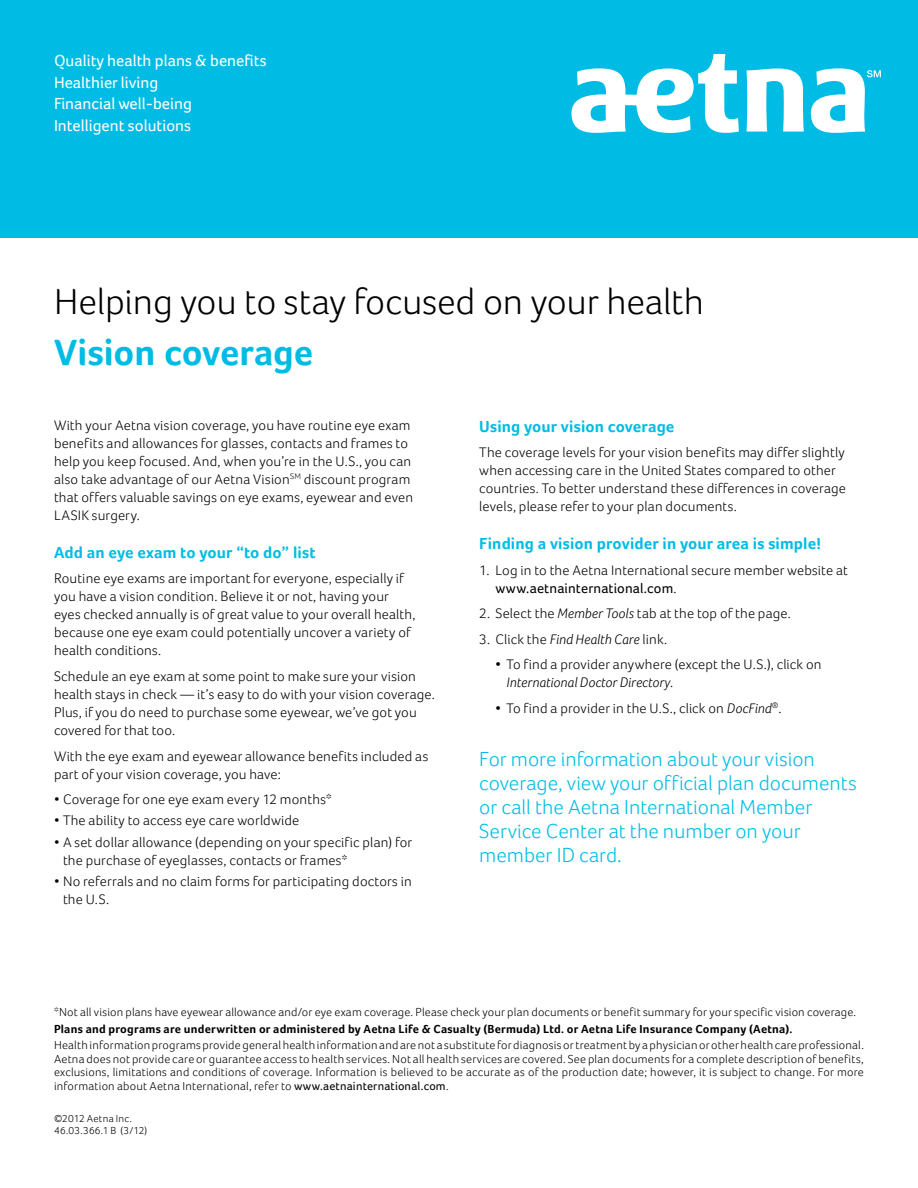
<style>
.page{position:relative;width:918px;height:1188px;background:#fff}
.page>*{position:absolute;margin:0;border:0;box-sizing:border-box;transform-origin:0 0}
.t1{font:300 37.5px "Foco";letter-spacing:-.005em;color:#000}
.t2{font:700 37.5px "Foco";letter-spacing:-.005em;color:#00bce4}
.t3{font:300 21px/24px "Foco";color:#00bce4}
.t4{font:700 16.5px "Foco";letter-spacing:.005em;color:#00bce4}
.t5{font:16.5px/21.8px "Foco";color:#fff}
.t6{font:300 14.25px/18px "Foco";letter-spacing:.01em;color:#000}
.t7{font:300 12px/13.5px "Foco";letter-spacing:.015em;color:#000;text-align:justify}
.t8{font:700 12px "Foco";letter-spacing:.02em;color:#000}
.t9{font:300 10.5px/12px "Foco";letter-spacing:.02em;color:#000}
.s1{font-weight:400}
.s2{font-style:italic}
</style>
<div class="page">
<div style="left:0;top:0;width:918px;height:238px;background:#00bce4"></div>
<svg style="left:572px;top:54px;width:309px;height:79px"></svg>
<p class="t5" style="left:54px;top:49px;width:214px">Quality health plans &amp; benefits<br>Healthier living<br>Financial well-being<br>Intelligent solutions</p>
<h1 class="t1" style="left:54px;top:280px;width:652px">Helping you to stay focused on your health</h1>
<h1 class="t2" style="left:54px;top:331px;width:261px">Vision coverage</h1>
<p class="t6" style="left:54px;top:416px;width:361px">With your Aetna vision coverage, you have routine eye exam benefits and allowances for glasses, contacts and frames to help you keep focused. And, when you’re in the U.S., you can also take advantage of our Aetna Vision<sup>SM</sup> discount program that offers valuable savings on eye exams, eyewear and even LASIK surgery.</p>
<p class="t4" style="left:54px;top:543px;width:263px">Add an eye exam to your “to do” list</p>
<p class="t6" style="left:54px;top:570px;width:363px">Routine eye exams are important for everyone, especially if you have a vision condition. Believe it or not, having your eyes checked annually is of great value to your overall health, because one eye exam could potentially uncover a variety of health conditions.</p>
<p class="t6" style="left:54px;top:667px;width:382px">Schedule an eye exam at some point to make sure your vision health stays in check — it’s easy to do with your vision coverage.<br>Plus, if you do need to purchase some eyewear, we’ve got you covered for that too.</p>
<p class="t6" style="left:54px;top:747px;width:376px">With the eye exam and eyewear allowance benefits included as part of your vision coverage, you have:</p>
<p class="t6" style="left:54px;top:790px;width:279px">• Coverage for one eye exam every 12 months*</p>
<p class="t6" style="left:54px;top:812px;width:247px">• The ability to access eye care worldwide</p>
<p class="t6" style="left:63px;top:833px;width:351px;text-indent:-9px">• A set dollar allowance (depending on your specific plan) for the purchase of eyeglasses, contacts or frames*</p>
<p class="t6" style="left:63px;top:872px;width:350px;text-indent:-9px">• No referrals and no claim forms for participating doctors in the U.S.</p>
<p class="t4" style="left:479px;top:416px;width:197px">Using your vision coverage</p>
<p class="t6" style="left:479px;top:443px;width:368px">The coverage levels for your vision benefits may differ slightly when accessing care in the United States compared to other countries. To better understand these differences in coverage levels, please refer to your plan documents.</p>
<p class="t4" style="left:479px;top:534px;width:343px">Finding a vision provider in your area is simple!</p>
<p class="t6" style="left:495px;top:561px;width:354px;text-indent:-16px">1. Log in to the Aetna International secure member website at <span class="s1">www.aetnainternational.com</span>.</p>
<p class="t6" style="left:479px;top:604px;width:313px">2. Select the <span class="s2">Member Tools</span> tab at the top of the page.</p>
<p class="t6" style="left:479px;top:630px;width:190px">3. Click the <span class="s2">Find Health Care</span> link.</p>
<p class="t6" style="left:507px;top:655px;width:317px;text-indent:-11px"><span class="s1">•</span> To find a provider anywhere (except the U.S.), click on<br><span class="s2">International Doctor Directory</span>.</p>
<p class="t6" style="left:495px;top:699px;width:288px"><span class="s1">•</span> To find a provider in the U.S., click on <span class="s2">DocFind</span><sup>®</sup>.</p>
<h2 class="t3" style="left:479px;top:747px;width:379px">For more information about your vision coverage, view your official plan documents or call the Aetna International Member Service Center at the number on your member ID card.</h2>
<p class="t7" style="left:54px;top:1005px;width:804px">*Not all vision plans have eyewear allowance and/or eye exam coverage. Please check your plan documents or benefit summary for your specific vision coverage.</p>
<p class="t8" style="left:54px;top:1021px;width:740px">Plans and programs are underwritten or administered by Aetna Life &amp; Casualty (Bermuda) Ltd. or Aetna Life Insurance Company (Aetna).</p>
<p class="t7" style="left:54px;top:1038px;width:811px">Health information programs provide general health information and are not a substitute for diagnosis or treatment by a physician or other health care professional.<br>Aetna does not provide care or guarantee access to health services. Not all health services are covered. See plan documents for a complete description of benefits, exclusions, limitations and conditions of coverage. Information is believed to be accurate as of the production date; however, it is subject to change. For more information about Aetna International, refer to <span class="s1">www.aetnainternational.com</span>.</p>
<p class="t9" style="left:54px;top:1112px;width:95px">©2012 Aetna Inc.<br>46.03.366.1 B (3/12)</p>
</div>
